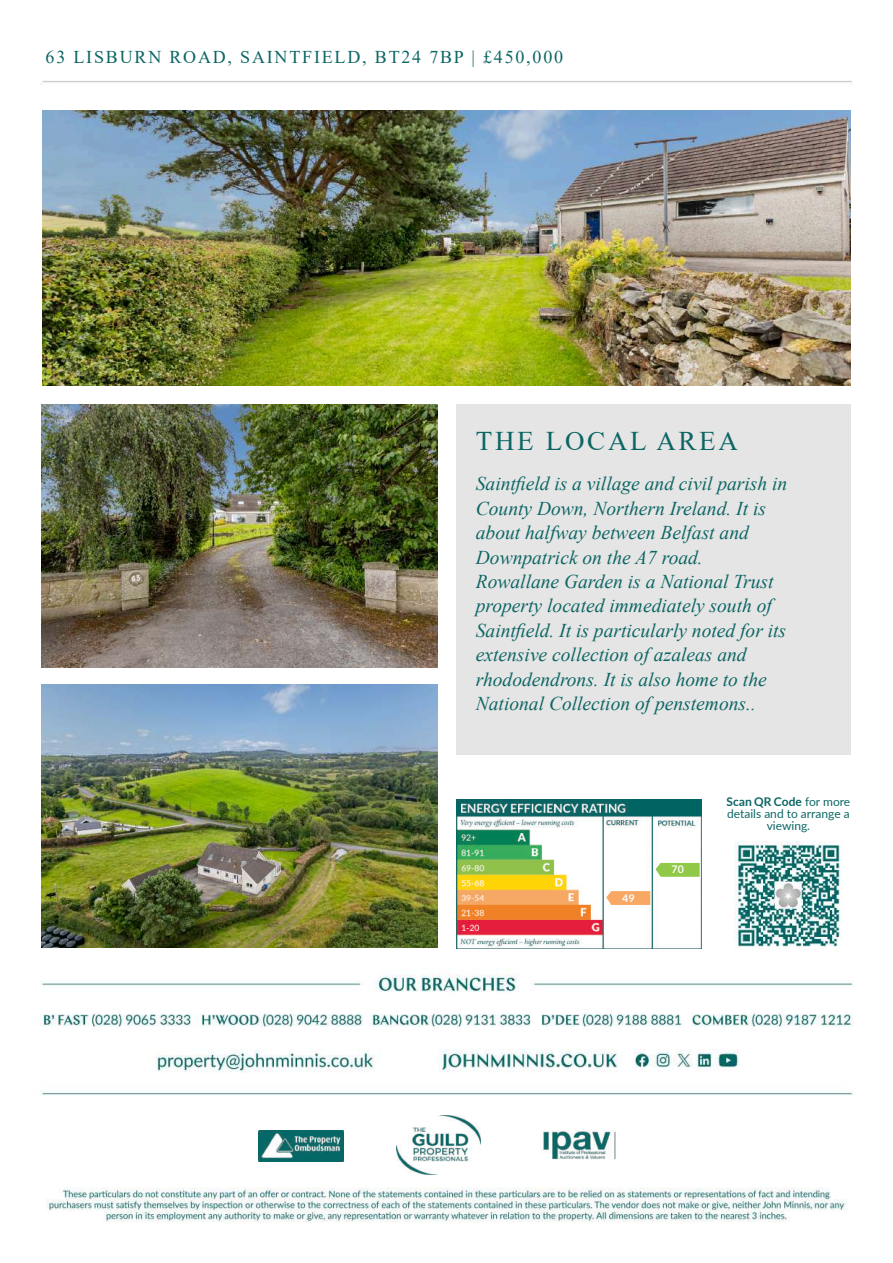
<style>
.page{position:relative;width:893px;height:1263px;background:#fff}
.page>*{position:absolute;margin:0;border:0;box-sizing:border-box;transform-origin:0 0}
.t1{font:27px "Times New Roman";letter-spacing:.1em;color:#0c6664}
.t2{font:italic 19.5px/24.5px "Times New Roman";color:#0d6664}
.t3{font:18px "Times New Roman";letter-spacing:.1em;color:#0c6664}
.t4{font:12px/12px "Lato";color:#0c6664;text-align:center}
.t5{font:700 10.5px "Lato";color:#fff}
.s1{font-size:18px}
.s2{font-weight:700}
</style>
<div class="page">
<img style="left:40px;top:81px;width:814px;height:1141px">
<img style="left:540px;top:1130px;width:76px;height:32px">
<img style="left:258px;top:1130px;width:86px;height:32px">
<img style="left:397px;top:1115px;width:83px;height:59px">
<img style="left:734px;top:842px;width:108px;height:108px">
<img style="left:456px;top:800px;width:246px;height:149px">
<svg style="left:606px;top:891px;width:44px;height:14px"></svg>
<svg style="left:656px;top:863px;width:44px;height:14px"></svg>
<img style="left:43px;top:110px;width:807px;height:276px">
<img style="left:42px;top:404px;width:395px;height:264px">
<img style="left:42px;top:684px;width:395px;height:264px">
<div style="left:456px;top:404px;width:394px;height:350px;background:#e5e5e5"></div>
<p class="t3" style="left:46px;top:50px;width:519px">63 LISBURN ROAD, SAINTFIELD, BT24 7BP | £450,000</p>
<h1 class="t1" style="left:476px;top:432px;width:264px">THE LOCAL AREA</h1>
<p class="t2" style="left:476px;top:473px;width:313px">Saintfield is a village and civil parish in County Down, Northern Ireland. It is about halfway between Belfast and Downpatrick on the A7 road.<br>Rowallane Garden is a National Trust property located immediately south of Saintfield. It is particularly noted for its extensive collection of azaleas and rhododendrons. It is also home to the National Collection of penstemons.<span class="s1">.</span></p>
<p class="t5" style="left:622px;top:893px;width:14px">49</p>
<p class="t5" style="left:672px;top:865px;width:14px">70</p>
<p class="t4" style="left:727px;top:797px;width:125px"><span class="s2">Scan QR Code</span> for more details and to arrange a viewing.</p>
</div>
